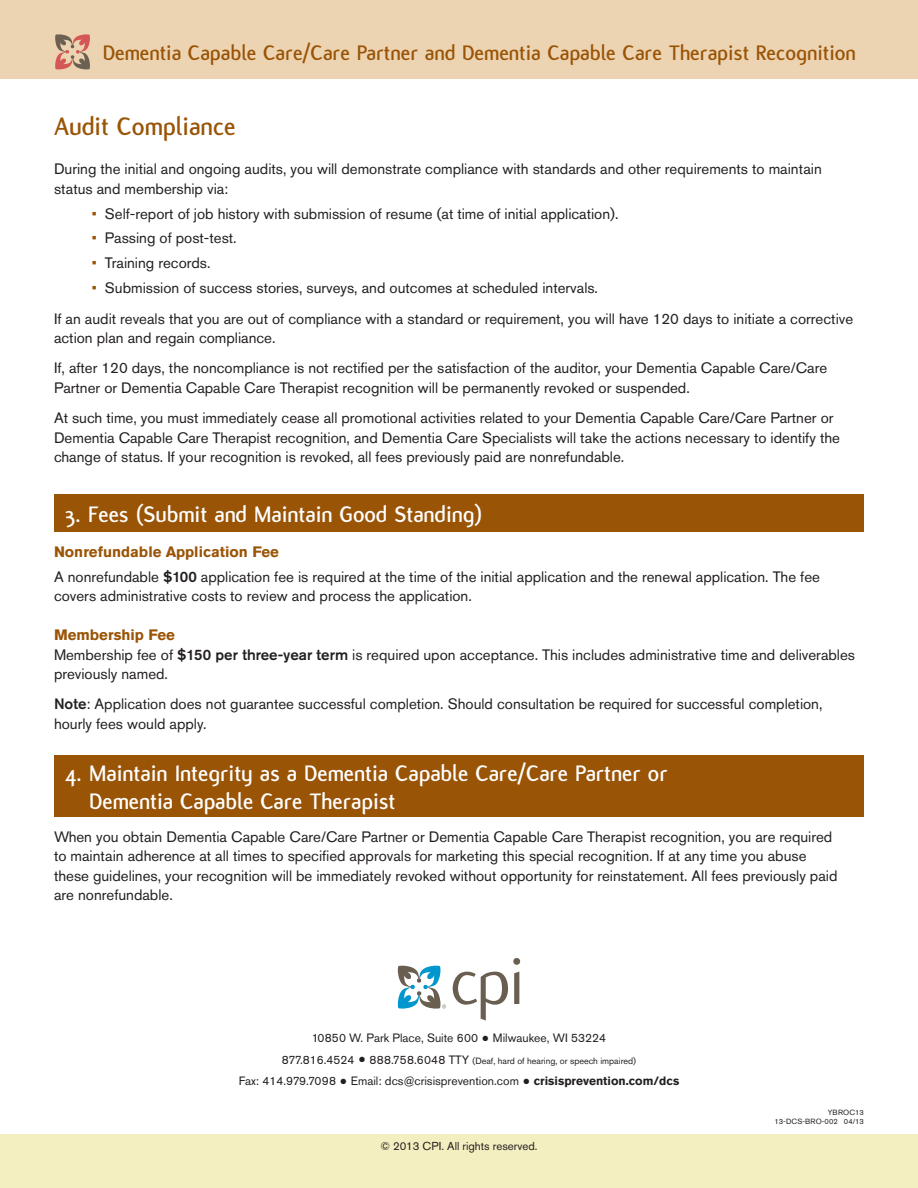
<style>
.page{position:relative;width:918px;height:1188px;background:#fff}
.page>*{position:absolute;margin:0;border:0;box-sizing:border-box;transform-origin:0 0}
.Basic_Copy{font:700 27px "Flux";color:#9a5406}
.t1{font:700 24px/28.8px "Flux";color:#fff}
.Basic_Copy-2{font:700 22.5px "Flux";color:#9a5406}
.Basic_Copy-3{font:15px/19.5px "Akzidenz Grotesk Pro";color:#231f20}
.Basic_Copy-4{font:700 15px "Akzidenz Grotesk Pro";color:#9a5406}
.t2{font:12px "Akzidenz Grotesk Pro";color:#231f20}
.t3{font:11.4px "Akzidenz Grotesk Pro";color:#231f20}
.t4{font:9px "Akzidenz Grotesk Pro";color:#231f20}
.t5{font:7.5px "Akzidenz Grotesk Pro";letter-spacing:.02em;color:#231f20}
.s1{color:#9a5406}
.s2{font-weight:500}
.s3{font-size:12px}
.s4{font-weight:700}
</style>
<div class="page">
<div style="left:0;top:0;width:918px;height:79px;background:#ecd3b2"></div>
<div style="left:54px;top:494px;width:810px;height:38px;background:#9a5406"></div>
<div style="left:54px;top:755px;width:810px;height:62px;background:#9a5406"></div>
<div style="left:0;top:1134px;width:918px;height:54px;background:#f4efc0"></div>
<svg style="left:453px;top:958px;width:67px;height:63px"></svg>
<svg style="left:398px;top:965px;width:48px;height:44px"></svg>
<svg style="left:55px;top:34px;width:35px;height:36px"></svg>
<p class="Basic_Copy-2" style="left:103px;top:40px;width:755px">Dementia Capable Care/Care Partner and Dementia Capable Care Therapist Recognition</p>
<p class="Basic_Copy" style="left:54px;top:111px;width:183px">Audit Compliance</p>
<p class="Basic_Copy-3" style="left:54px;top:159px;width:769px">During the initial and ongoing audits, you will demonstrate compliance with standards and other requirements to maintain status and membership via:</p>
<p class="Basic_Copy-3" style="left:92px;top:204px;width:528px"><span class="s1">•</span> Self-report of job history with submission of resume (at time of initial application).</p>
<p class="Basic_Copy-3" style="left:92px;top:228px;width:146px"><span class="s1">•</span> Passing of post-test.</p>
<p class="Basic_Copy-3" style="left:92px;top:253px;width:120px"><span class="s1">•</span> Training records.</p>
<p class="Basic_Copy-3" style="left:92px;top:278px;width:508px"><span class="s1">•</span> Submission of success stories, surveys, and outcomes at scheduled intervals.</p>
<p class="Basic_Copy-3" style="left:54px;top:309px;width:801px">If an audit reveals that you are out of compliance with a standard or requirement, you will have 120 days to initiate a corrective action plan and regain compliance.</p>
<p class="Basic_Copy-3" style="left:54px;top:358px;width:775px">If, after 120 days, the noncompliance is not rectified per the satisfaction of the auditor, your Dementia Capable Care/Care<br>Partner or Dementia Capable Care Therapist recognition will be permanently revoked or suspended.</p>
<p class="Basic_Copy-3" style="left:54px;top:408px;width:788px">At such time, you must immediately cease all promotional activities related to your Dementia Capable Care/Care Partner or<br>Dementia Capable Care Therapist recognition, and Dementia Care Specialists will take the actions necessary to identify the change of status. If your recognition is revoked, all fees previously paid are nonrefundable.</p>
<p class="t1" style="left:65px;top:500px;width:419px">3. Fees (Submit and Maintain Good Standing)</p>
<p class="Basic_Copy-4" style="left:54px;top:542px;width:226px">Nonrefundable Application Fee</p>
<p class="Basic_Copy-3" style="left:54px;top:567px;width:767px">A nonrefundable <span class="s2">$100</span> application fee is required at the time of the initial application and the renewal application. The fee covers administrative costs to review and process the application.</p>
<p class="Basic_Copy-4" style="left:54px;top:625px;width:122px">Membership Fee</p>
<p class="Basic_Copy-3" style="left:54px;top:645px;width:803px">Membership fee of <span class="s2">$150 per three-year term</span> is required upon acceptance. This includes administrative time and deliverables previously named.</p>
<p class="Basic_Copy-3" style="left:54px;top:694px;width:770px"><span class="s2">Note</span>: Application does not guarantee successful completion. Should consultation be required for successful completion, hourly fees would apply.</p>
<p class="t1" style="left:89px;top:759px;width:580px;text-indent:-24px">4. Maintain Integrity as a Dementia Capable Care/Care Partner or<br>Dementia Capable Care Therapist</p>
<p class="Basic_Copy-3" style="left:54px;top:827px;width:785px">When you obtain Dementia Capable Care/Care Partner or Dementia Capable Care Therapist recognition, you are required to maintain adherence at all times to specified approvals for marketing this special recognition. If at any time you abuse these guidelines, your recognition will be immediately revoked without opportunity for reinstatement. All fees previously paid are nonrefundable.</p>
<p class="t2" style="left:312px;top:1030px;width:296px">10850 W. Park Place, Suite 600 ● Milwaukee, WI 53224</p>
<p class="t4" style="left:282px;top:1055px;width:356px"><span class="s3">877.816.4524</span> ● <span class="s3">888.758.6048 TTY</span> (Deaf, hard of hearing, or speech impaired)</p>
<p class="t2" style="left:239px;top:1073px;width:442px">Fax: 414.979.7098 ● Email: dcs@crisisprevention.com ● <span class="s4">crisisprevention.com/dcs</span></p>
<p class="t3" style="left:381px;top:1139px;width:158px">© 2013 CPI. All rights reserved.</p>
<p class="t5" style="left:828px;top:1108px;width:38px">YBROC13</p>
<p class="t5" style="left:774px;top:1117px;width:91px">13-DCS-BRO-002 04/13</p>
</div>
